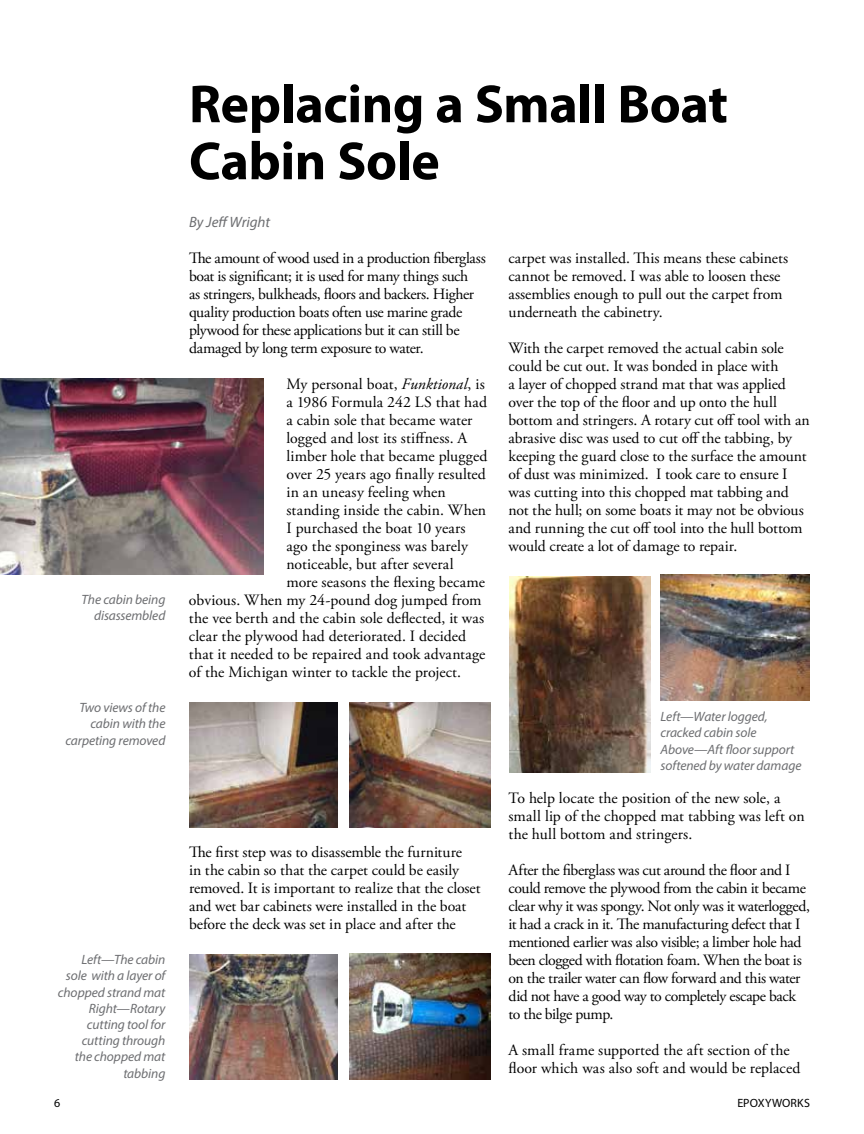
<style>
.page{position:relative;width:864px;height:1134px;background:#fff}
.page>*{position:absolute;margin:0;border:0;box-sizing:border-box;transform-origin:0 0}
.t1{font:700 54px/57px "Myriad Pro";letter-spacing:-.01em;color:#000}
.t2{font:15.75px/18px "Adobe Garamond Pro";letter-spacing:-.005em;color:#000}
.t3{font:15.75px/18px "Adobe Garamond Pro";letter-spacing:-.025em;color:#000}
.t4{font:italic 15px "Myriad Pro";color:#6d6e71}
.t5{font:italic 13.5px/16.2px "Myriad Pro";letter-spacing:-.005em;color:#6d6e71;text-align:right}
.t6{font:12px "Myriad Pro";letter-spacing:.015em;color:#000}
.s1{font-style:italic}
</style>
<div class="page">
<img style="left:0;top:378px;width:263px;height:197px">
<img style="left:189px;top:702px;width:149px;height:126px">
<img style="left:350px;top:702px;width:140px;height:126px">
<img style="left:189px;top:954px;width:149px;height:126px">
<img style="left:350px;top:954px;width:140px;height:126px">
<img style="left:661px;top:575px;width:149px;height:126px">
<img style="left:510px;top:577px;width:140px;height:195px">
<p class="t5" style="left:82px;top:591px;width:85px">The cabin being disassembled</p>
<p class="t5" style="left:65px;top:699px;width:102px">Two views of the cabin with the carpeting removed</p>
<p class="t5" style="left:58px;top:951px;width:109px">Left—The cabin sole with a layer of chopped strand mat<br>Right—Rotary cutting tool for cutting through<br>the chopped mat tabbing</p>
<h1 class="t1" style="left:189px;top:74px;width:541px">Replacing a Small Boat<br>Cabin Sole</h1>
<p class="t4" style="left:189px;top:213px;width:83px">By Jeff Wright</p>
<p class="t3" style="left:189px;top:250px;width:298px">The amount of wood used in a production fiberglass boat is significant; it is used for many things such<br>as stringers, bulkheads, floors and backers. Higher quality production boats often use marine grade plywood for these applications but it can still be damaged by long term exposure to water.</p>
<p class="t2" style="left:286px;top:376px;width:200px">My personal boat, <span class="s1">Funktional</span>, is</p>
<p class="t2" style="left:286px;top:394px;width:202px">a 1986 Formula 242 LS that had</p>
<p class="t2" style="left:286px;top:412px;width:188px">a cabin sole that became water</p>
<p class="t2" style="left:286px;top:430px;width:182px">logged and lost its stiffness. A</p>
<p class="t2" style="left:286px;top:448px;width:202px">limber hole that became plugged</p>
<p class="t2" style="left:286px;top:466px;width:201px">over 25 years ago finally resulted</p>
<p class="t2" style="left:286px;top:484px;width:161px">in an uneasy feeling when</p>
<p class="t2" style="left:286px;top:502px;width:201px">standing inside the cabin. When</p>
<p class="t2" style="left:286px;top:520px;width:181px">I purchased the boat 10 years</p>
<p class="t2" style="left:286px;top:538px;width:183px">ago the sponginess was barely</p>
<p class="t2" style="left:286px;top:556px;width:169px">noticeable, but after several</p>
<p class="t2" style="left:286px;top:574px;width:200px">more seasons the flexing became</p>
<p class="t2" style="left:189px;top:592px;width:294px">obvious. When my 24-pound dog jumped from</p>
<p class="t2" style="left:189px;top:610px;width:297px">the vee berth and the cabin sole deflected, it was</p>
<p class="t2" style="left:189px;top:628px;width:279px">clear the plywood had deteriorated. I decided</p>
<p class="t2" style="left:189px;top:646px;width:298px">that it needed to be repaired and took advantage</p>
<p class="t2" style="left:189px;top:664px;width:274px">of the Michigan winter to tackle the project.</p>
<p class="t2" style="left:189px;top:844px;width:293px">The first step was to disassemble the furniture<br>in the cabin so that the carpet could be easily removed. It is important to realize that the closet and wet bar cabinets were installed in the boat before the deck was set in place and after the</p>
<p class="t2" style="left:509px;top:249px;width:281px">carpet was installed. This means these cabinets cannot be removed. I was able to loosen these assemblies enough to pull out the carpet from underneath the cabinetry.</p>
<p class="t2" style="left:509px;top:339px;width:303px">With the carpet removed the actual cabin sole could be cut out. It was bonded in place with<br>a layer of chopped strand mat that was applied over the top of the floor and up onto the hull bottom and stringers. A rotary cut off tool with an abrasive disc was used to cut off the tabbing, by keeping the guard close to the surface the amount of dust was minimized. I took care to ensure I was cutting into this chopped mat tabbing and not the hull; on some boats it may not be obvious and running the cut off tool into the hull bottom would create a lot of damage to repair.</p>
<p class="t5" style="left:661px;top:708px;width:143px;text-align:left">Left—Water logged, cracked cabin sole<br>Above—Aft floor support softened by water damage</p>
<p class="t2" style="left:509px;top:790px;width:298px">To help locate the position of the new sole, a small lip of the chopped mat tabbing was left on the hull bottom and stringers.</p>
<p class="t3" style="left:509px;top:862px;width:303px">After the fiberglass was cut around the floor and I could remove the plywood from the cabin it became clear why it was spongy. Not only was it waterlogged, it had a crack in it. The manufacturing defect that I mentioned earlier was also visible; a limber hole had been clogged with flotation foam. When the boat is on the trailer water can flow forward and this water did not have a good way to completely escape back to the bilge pump.</p>
<p class="t2" style="left:509px;top:1042px;width:294px">A small frame supported the aft section of the floor which was also soft and would be replaced</p>
<p class="t6" style="left:54px;top:1096px;width:8px">6</p>
<p class="t6" style="left:737px;top:1096px;width:74px">EPOXYWORKS</p>
</div>
